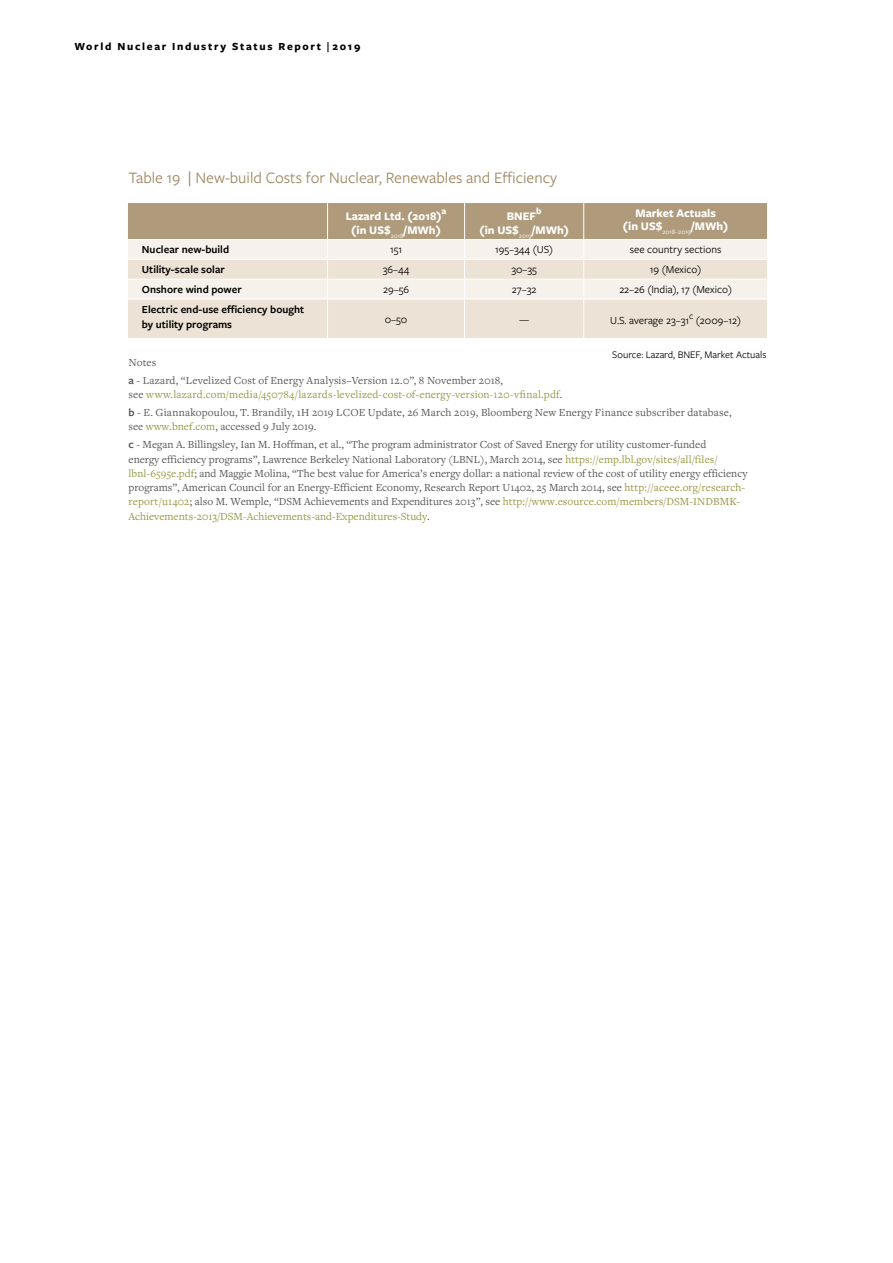
<style>
.page{position:relative;width:893px;height:1263px;background:#fff}
.page>*{position:absolute;margin:0;border:0;box-sizing:border-box;transform-origin:0 0}
.t1{font:16.5px "Freight Sans Pro";color:#9d8660}
.têtière_tableau{font:700 12px "Freight Sans Pro";color:#fff}
.notes{font:11.25px/14.2px "Freight Text Pro";color:#575756}
.notes_tableaux{font:11.25px/14.2px "Freight Text Pro";letter-spacing:.015em;color:#989744}
.texte_tableau{font:11.25px "Freight Sans Pro";color:#000}
.texte_tableau-2{font:600 11.25px "Freight Sans Pro";color:#000}
.t2{font:700 11.25px "Freight Sans Pro";letter-spacing:.15em;color:#000}
.notes_tableaux-2{font:11.25px "Freight Text Pro";letter-spacing:.005em;color:#575756}
.Sources{font:10.5px "Freight Sans Pro";color:#000}
.têtière_tableau-2{font:700 9.6px "Freight Sans Pro";color:#fff}
.texte_tableau-3{font:9.6px "Freight Sans Pro";color:#000}
.s1{font-weight:500}
.s2{font-family:"Freight Sans Pro";font-weight:600;color:#575756}
.s3{color:#575756}
.s4{font-family:"Freight Sans Pro";font-weight:600}
.s5{color:#989744}
</style>
<div class="page">
<div style="left:128px;top:300px;width:639px;height:38px;background:#ece3d6"></div>
<svg style="left:128px;top:203px;width:639px;height:96px;background:#d9cebe"></svg>
<hr style="left:327px;top:299px;width:1px;height:39px;background:#fff">
<hr style="left:464px;top:299px;width:1px;height:39px;background:#fff">
<hr style="left:583px;top:299px;width:1px;height:39px;background:#fff">
<p class="t2" style="left:74px;top:38px;width:288px">World Nuclear Industry Status Report | 2019</p>
<p class="t1" style="left:129px;top:167px;width:430px">Table 19 <span class="s1">|</span> New-build Costs for Nuclear, Renewables and Efficiency</p>
<p class="têtière_tableau" style="left:346px;top:208px;width:97px">Lazard Ltd. (2018)</p>
<p class="têtière_tableau-2" style="left:441px;top:205px;width:6px">a</p>
<p class="têtière_tableau" style="left:351px;top:221px;width:91px">(in US$<sub>2018</sub>/MWh)</p>
<p class="têtière_tableau-2" style="left:536px;top:205px;width:7px">b</p>
<p class="têtière_tableau" style="left:479px;top:221px;width:91px">(in US$<sub>2019</sub>/MWh)</p>
<p class="têtière_tableau" style="left:507px;top:208px;width:31px">BNEF</p>
<p class="têtière_tableau" style="left:635px;top:204px;width:82px">Market Actuals</p>
<p class="têtière_tableau" style="left:623px;top:218px;width:107px">(in US$<sub>2018–2019</sub>/MWh)</p>
<p class="texte_tableau-2" style="left:142px;top:242px;width:89px">Nuclear new-build</p>
<p class="texte_tableau" style="left:390px;top:242px;width:14px">151</p>
<p class="texte_tableau" style="left:495px;top:242px;width:59px">195–344 (US)</p>
<p class="texte_tableau" style="left:630px;top:242px;width:93px">see country sections</p>
<p class="texte_tableau-2" style="left:142px;top:262px;width:84px">Utility-scale solar</p>
<p class="texte_tableau" style="left:383px;top:262px;width:28px">36–44</p>
<p class="texte_tableau" style="left:511px;top:262px;width:27px">30–35</p>
<p class="texte_tableau" style="left:650px;top:262px;width:53px">19 (Mexico)</p>
<p class="texte_tableau-2" style="left:142px;top:282px;width:101px">Onshore wind power</p>
<p class="texte_tableau" style="left:383px;top:282px;width:27px">29–56</p>
<p class="texte_tableau" style="left:512px;top:282px;width:26px">27–32</p>
<p class="texte_tableau" style="left:619px;top:282px;width:114px">22–26 (India), 17 (Mexico)</p>
<p class="texte_tableau-2" style="left:142px;top:302px;width:164px">Electric end-use efficiency bought</p>
<p class="texte_tableau-2" style="left:142px;top:317px;width:92px">by utility programs</p>
<p class="texte_tableau" style="left:385px;top:311px;width:24px">0–50</p>
<p class="texte_tableau" style="left:519px;top:311px;width:12px">—</p>
<p class="texte_tableau" style="left:610px;top:313px;width:80px">U.S. average 23–31</p>
<p class="texte_tableau-3" style="left:689px;top:309px;width:6px">c</p>
<p class="texte_tableau" style="left:696px;top:313px;width:47px">(2009–12)</p>
<p class="Sources" style="left:612px;top:348px;width:156px">Source: Lazard, BNEF, Market Actuals</p>
<p class="notes_tableaux-2" style="left:129px;top:355px;width:29px">Notes</p>
<p class="notes_tableaux" style="left:129px;top:373px;width:435px"><span class="s2">a</span> <span class="s3">- Lazard, “Levelized Cost of Energy Analysis–Version 12.0”, 8 November 2018,<br>see</span> www.lazard.com/media/450784/lazards-levelized-cost-of-energy-version-120-vfinal.pdf<span class="s3">.</span></p>
<p class="notes" style="left:129px;top:405px;width:605px"><span class="s4">b</span> - E. Giannakopoulou, T. Brandily, 1H 2019 LCOE Update, 26 March 2019, Bloomberg New Energy Finance subscriber database, see <span class="s5">www.bnef.com</span>, accessed 9 July 2019.</p>
<p class="notes" style="left:129px;top:437px;width:620px"><span class="s4">c</span> - Megan A. Billingsley, Ian M. Hoffman, et al., “The program administrator Cost of Saved Energy for utility customer-funded<br>energy efficiency programs”, Lawrence Berkeley National Laboratory (LBNL), March 2014, see <span class="s5">https://emp.lbl.gov/sites/all/files/ lbnl-6595e.pdf</span>; and Maggie Molina, “The best value for America’s energy dollar: a national review of the cost of utility energy efficiency programs”, American Council for an Energy-Efficient Economy, Research Report U1402, 25 March 2014, see <span class="s5">http://aceee.org/research&shy;report/u1402</span>; also M. Wemple, “DSM Achievements and Expenditures 2013”, see <span class="s5">http://www.esource.com/members/DSM-INDBMK-Achievements-2013/DSM-Achievements-and-Expenditures-Study</span>.</p>
</div>
